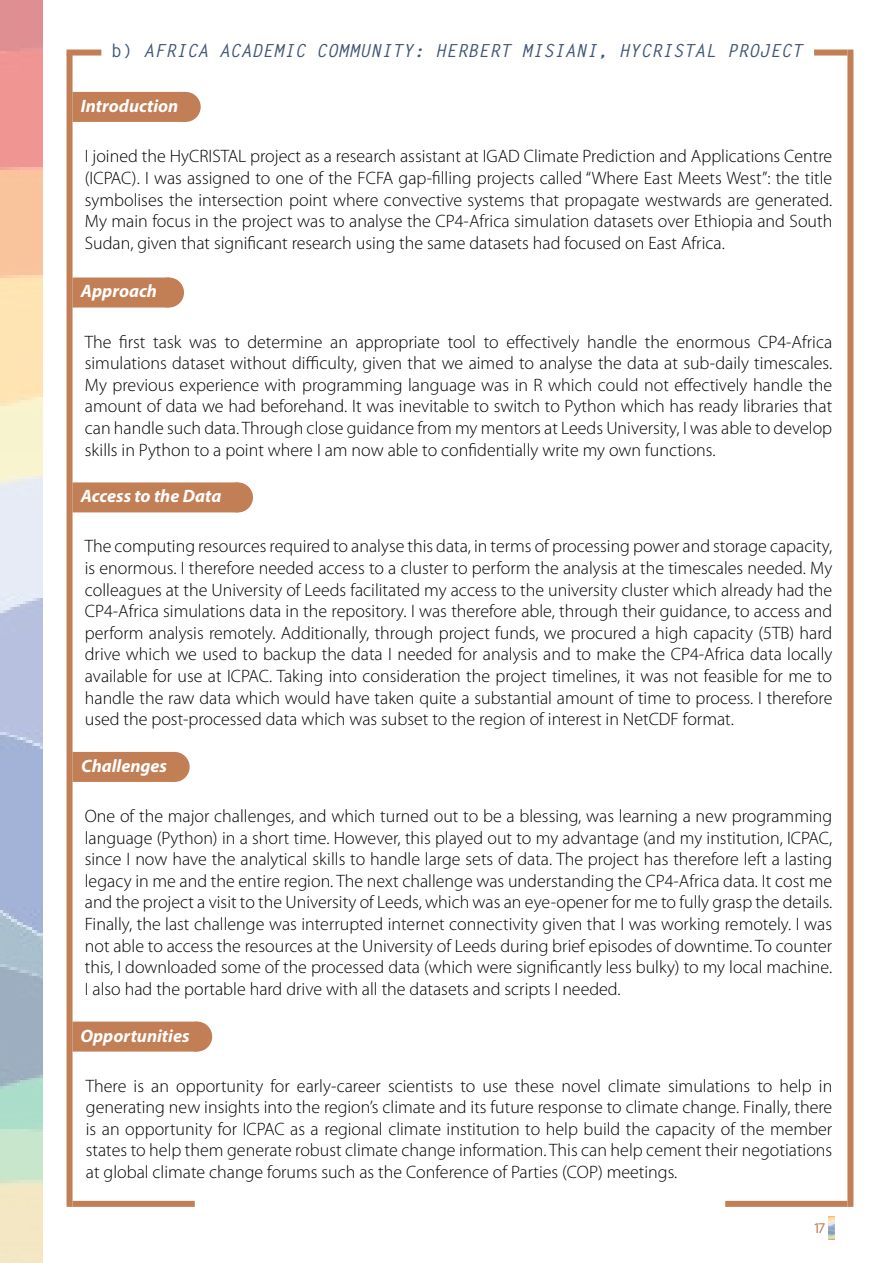
<style>
.page{position:relative;width:893px;height:1263px;background:#fff}
.page>*{position:absolute;margin:0;border:0;box-sizing:border-box;transform-origin:0 0}
.t1{font:300 18px/21.6px "Myriad Pro";color:#000;text-align:justify}
.t2{font:italic 700 18px "Myriad Pro";color:#fff}
.t3{font:italic 700 18px "Letter Gothic Std";color:#425575}
.t4{font:15px "Myriad Pro";color:#c27e54}
.s1{font-style:normal}
</style>
<div class="page">
<img style="left:828px;top:1216px;width:7px;height:23px">
<div style="left:73px;top:1021px;width:124px;height:30px;background:#c27e54"></div>
<div style="left:182px;top:1021px;width:30px;height:30px;background:#c27e54;border-radius:50%"></div>
<div style="left:73px;top:752px;width:102px;height:30px;background:#c27e54"></div>
<div style="left:160px;top:752px;width:30px;height:30px;background:#c27e54;border-radius:50%"></div>
<div style="left:73px;top:482px;width:165px;height:30px;background:#c27e54"></div>
<div style="left:223px;top:482px;width:30px;height:30px;background:#c27e54;border-radius:50%"></div>
<div style="left:73px;top:277px;width:96px;height:30px;background:#c27e54"></div>
<div style="left:154px;top:277px;width:30px;height:30px;background:#c27e54;border-radius:50%"></div>
<div style="left:73px;top:92px;width:113px;height:30px;background:#c27e54"></div>
<div style="left:171px;top:92px;width:30px;height:30px;background:#c27e54;border-radius:50%"></div>
<div style="left:67px;top:50px;width:34px;height:6px;background:#c27e54"></div>
<div style="left:814px;top:50px;width:33px;height:6px;background:#c27e54"></div>
<div style="left:847px;top:50px;width:6px;height:1157px;background:#c27e54"></div>
<div style="left:67px;top:54px;width:6px;height:1153px;background:#c27e54"></div>
<div style="left:73px;top:1201px;width:122px;height:6px;background:#c27e54"></div>
<div style="left:725px;top:1201px;width:122px;height:6px;background:#c27e54"></div>
<p class="t3" style="left:111px;top:40px;width:693px"><span class="s1">b)</span> AFRICA ACADEMIC COMMUNITY: HERBERT MISIANI, HYCRISTAL PROJECT</p>
<p class="t2" style="left:81px;top:94px;width:99px">Introduction</p>
<p class="t1" style="left:85px;top:146px;width:749px">I joined the HyCRISTAL project as a research assistant at IGAD Climate Prediction and Applications Centre (ICPAC). I was assigned to one of the FCFA gap-filling projects called “Where East Meets West”: the title symbolises the intersection point where convective systems that propagate westwards are generated.<br>My main focus in the project was to analyse the CP4-Africa simulation datasets over Ethiopia and South Sudan, given that significant research using the same datasets had focused on East Africa.</p>
<p class="t2" style="left:81px;top:280px;width:78px">Approach</p>
<p class="t1" style="left:85px;top:331px;width:749px">The first task was to determine an appropriate tool to effectively handle the enormous CP4-Africa simulations dataset without difficulty, given that we aimed to analyse the data at sub-daily timescales.<br>My previous experience with programming language was in R which could not effectively handle the amount of data we had beforehand. It was inevitable to switch to Python which has ready libraries that can handle such data. Through close guidance from my mentors at Leeds University, I was able to develop skills in Python to a point where I am now able to confidentially write my own functions.</p>
<p class="t2" style="left:81px;top:485px;width:142px">Access to the Data</p>
<p class="t1" style="left:85px;top:536px;width:749px">The computing resources required to analyse this data, in terms of processing power and storage capacity, is enormous. I therefore needed access to a cluster to perform the analysis at the timescales needed. My colleagues at the University of Leeds facilitated my access to the university cluster which already had the CP4-Africa simulations data in the repository. I was therefore able, through their guidance, to access and perform analysis remotely. Additionally, through project funds, we procured a high capacity (5TB) hard drive which we used to backup the data I needed for analysis and to make the CP4-Africa data locally available for use at ICPAC. Taking into consideration the project timelines, it was not feasible for me to handle the raw data which would have taken quite a substantial amount of time to process. I therefore used the post-processed data which was subset to the region of interest in NetCDF format.</p>
<p class="t2" style="left:81px;top:754px;width:87px">Challenges</p>
<p class="t1" style="left:85px;top:805px;width:749px">One of the major challenges, and which turned out to be a blessing, was learning a new programming language (Python) in a short time. However, this played out to my advantage (and my institution, ICPAC, since I now have the analytical skills to handle large sets of data. The project has therefore left a lasting legacy in me and the entire region. The next challenge was understanding the CP4-Africa data. It cost me and the project a visit to the University of Leeds, which was an eye-opener for me to fully grasp the details.<br>Finally, the last challenge was interrupted internet connectivity given that I was working remotely. I was not able to access the resources at the University of Leeds during brief episodes of downtime. To counter this, I downloaded some of the processed data (which were significantly less bulky) to my local machine.<br>I also had the portable hard drive with all the datasets and scripts I needed.</p>
<p class="t2" style="left:80px;top:1024px;width:111px">Opportunities</p>
<p class="t1" style="left:86px;top:1075px;width:748px">There is an opportunity for early-career scientists to use these novel climate simulations to help in generating new insights into the region’s climate and its future response to climate change. Finally, there is an opportunity for ICPAC as a regional climate institution to help build the capacity of the member states to help them generate robust climate change information. This can help cement their negotiations at global climate change forums such as the Conference of Parties (COP) meetings.</p>
<p class="t4" style="left:813px;top:1218px;width:14px">17</p>
</div>
